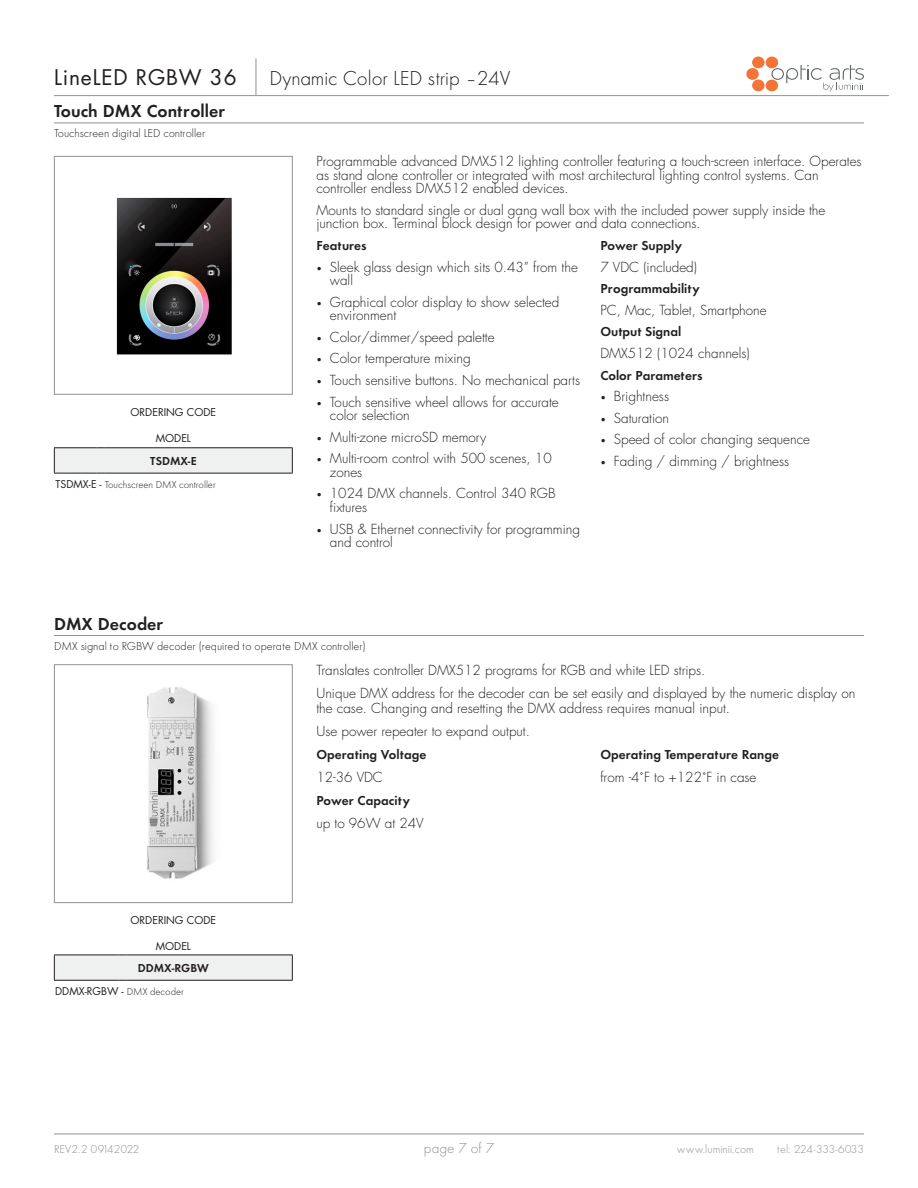
<style>
.page{position:relative;width:918px;height:1188px;background:#fff}
.page>*{position:absolute;margin:0;border:0;box-sizing:border-box;transform-origin:0 0}
.t1{font:21px "Futura Light DTC";color:#231f20}
.t2{font:21px "Futura";letter-spacing:.04em;color:#231f20}
.t3{font:18px "Futura Demi Bold DTC";color:#231f20}
.t4{font:15px "Futura Light DTC";color:#939191}
.t5{font:300 13.5px/13.5px "Futura";color:#231f20}
.t6{font:13.5px/23.1px "Futura Demi Bold DTC";color:#231f20}
.t7{font:12px "Futura Light DTC";color:#231f20}
.t8{font:12px "Futura Demi Bold DTC";color:#231f20}
.t9{font:12px "Futura Light DTC";letter-spacing:-.05em;color:#939191}
.t10{font:12px "Futura Light DTC";color:#939191}
.t11{font:12px "Futura Light DTC";letter-spacing:-.02em;color:#939191}
.t12{font:10.5px "Futura";color:#231f20}
.t13{font:10.5px "Futura Light DTC";color:#231f20}
.s1{font-family:"Futura"}
.s2{font-size:9px}
.s3{font-family:"Futura Demi Bold DTC";font-weight:400}
.s4{font-family:"Futura";font-weight:300}
.s5{font-family:"Futura Light DTC"}
</style>
<div class="page">
<hr style="left:54px;top:635px;width:810px;height:1px;background:#939191">
<img style="left:147px;top:687px;width:67px;height:192px">
<div style="left:54px;top:664px;width:239px;height:239px;border:1px solid #939191"></div>
<div style="left:54px;top:955px;width:238px;height:25px;background:#eff0f0"></div>
<hr style="left:54px;top:955px;width:65px;height:1px;background:#231f20">
<hr style="left:127px;top:955px;width:166px;height:1px;background:#231f20">
<svg style="left:54px;top:955px;width:1px;height:25px"></svg>
<svg style="left:292px;top:955px;width:1px;height:25px"></svg>
<hr style="left:54px;top:980px;width:65px;height:1px;background:#231f20">
<hr style="left:127px;top:980px;width:166px;height:1px;background:#231f20">
<hr style="left:54px;top:123px;width:810px;height:1px;background:#939191">
<img style="left:116px;top:197px;width:116px;height:158px">
<div style="left:54px;top:156px;width:239px;height:239px;border:1px solid #939191"></div>
<div style="left:54px;top:448px;width:238px;height:25px;background:#eff0f0"></div>
<hr style="left:54px;top:447px;width:43px;height:1px;background:#231f20">
<hr style="left:105px;top:447px;width:188px;height:1px;background:#231f20">
<svg style="left:54px;top:448px;width:1px;height:25px"></svg>
<svg style="left:292px;top:448px;width:1px;height:25px"></svg>
<hr style="left:54px;top:473px;width:43px;height:1px;background:#231f20">
<hr style="left:105px;top:473px;width:188px;height:1px;background:#231f20">
<hr style="left:54px;top:1134px;width:810px;height:1px;background:#939191">
<svg style="left:746px;top:57px;width:118px;height:35px"></svg>
<hr style="left:256px;top:58px;width:1px;height:37px;background:#939191">
<hr style="left:54px;top:95px;width:202px;height:1px;background:#939191">
<hr style="left:256px;top:95px;width:633px;height:1px;background:#939191">
<h1 class="t2" style="left:54px;top:63px;width:184px">LineLED RGBW 36</h1>
<h1 class="t1" style="left:269px;top:67px;width:243px">Dynamic Color LED strip – 24V</h1>
<p class="t3" style="left:54px;top:101px;width:172px">Touch DMX Controller</p>
<p class="t7" style="left:54px;top:127px;width:153px">Touchscreen digital LED controller</p>
<p class="t12" style="left:131px;top:405px;width:87px">ORDERING CODE</p>
<p class="t12" style="left:156px;top:431px;width:37px">MODEL</p>
<p class="t8" style="left:150px;top:454px;width:48px">TSDMX-E</p>
<p class="t13" style="left:56px;top:479px;width:162px"><span class="s1">TSDMX-E -</span> Touchscreen DMX controller</p>
<p class="t5" style="left:316px;top:155px;width:547px">Programmable advanced DMX512 lighting controller featuring a touch-screen interface. Operates as stand alone controller or integrated with most architectural lighting control systems. Can controller endless DMX512 enabled devices.</p>
<p class="t5" style="left:316px;top:203px;width:511px">Mounts to standard single or dual gang wall box with the included power supply inside the junction box. Terminal block design for power and data connections.</p>
<p class="t6" style="left:316px;top:234px;width:52px">Features</p>
<p class="t5" style="left:330px;top:260px;width:249px;text-indent:-14px"><span class="s2">•</span> Sleek glass design which sits 0.43” from the wall</p>
<p class="t5" style="left:330px;top:295px;width:231px;text-indent:-14px"><span class="s2">•</span> Graphical color display to show selected environment</p>
<p class="t5" style="left:316px;top:330px;width:180px"><span class="s2">•</span> Color/dimmer/speed palette</p>
<p class="t5" style="left:316px;top:352px;width:156px"><span class="s2">•</span> Color temperature mixing</p>
<p class="t5" style="left:316px;top:374px;width:265px"><span class="s2">•</span> Touch sensitive buttons. No mechanical parts</p>
<p class="t5" style="left:330px;top:395px;width:230px;text-indent:-14px"><span class="s2">•</span> Touch sensitive wheel allows for accurate color selection</p>
<p class="t5" style="left:316px;top:430px;width:171px"><span class="s2">•</span> Multi-zone microSD memory</p>
<p class="t5" style="left:330px;top:452px;width:223px;text-indent:-14px"><span class="s2">•</span> Multi-room control with 500 scenes, 10 zones</p>
<p class="t5" style="left:330px;top:487px;width:227px;text-indent:-14px"><span class="s2">•</span> 1024 DMX channels. Control 340 RGB fixtures</p>
<p class="t5" style="left:330px;top:522px;width:252px;text-indent:-14px"><span class="s2">•</span> USB &amp; Ethernet connectivity for programming and control</p>
<p class="t5" style="left:600px;top:235px;width:168px;line-height:21.6px"><span class="s3">Power Supply<br></span>7 VDC (included)<br><span class="s3">Programmability<br></span>PC, Mac, Tablet, Smartphone<br><span class="s3">Output Signal<br></span>DMX512 (1024 channels)<br><span class="s3">Color Parameters</span></p>
<p class="t5" style="left:600px;top:390px;width:70px"><span class="s2">•</span> Brightness</p>
<p class="t5" style="left:600px;top:411px;width:70px"><span class="s2">•</span> Saturation</p>
<p class="t5" style="left:600px;top:433px;width:211px"><span class="s2">•</span> Speed of color changing sequence</p>
<p class="t5" style="left:600px;top:455px;width:190px"><span class="s2">•</span> Fading / dimming / brightness</p>
<p class="t3" style="left:54px;top:613px;width:111px">DMX Decoder</p>
<p class="t7" style="left:54px;top:639px;width:313px">DMX signal to RGBW decoder (required to operate DMX controller)</p>
<p class="t5" style="left:316px;top:658px;width:540px;line-height:23.1px">Translates controller DMX512 programs for RGB and white LED strips.<br>Unique DMX address for the decoder can be set easily and displayed by the numeric display on</p>
<p class="t5" style="left:316px;top:697px;width:415px;line-height:23.1px">the case. Changing and resetting the DMX address requires manual input.<br>Use power repeater to expand output.<br><span class="s3">Operating Voltage<br></span>12-36 VDC<br><span class="s3">Power Capacity<br></span>up to 96W at 24V</p>
<p class="t6" style="left:600px;top:743px;width:180px">Operating Temperature Range <span class="s4">from -4˚F to +122˚F in case</span></p>
<p class="t12" style="left:131px;top:912px;width:87px">ORDERING CODE</p>
<p class="t12" style="left:156px;top:938px;width:37px">MODEL</p>
<p class="t8" style="left:138px;top:961px;width:73px">DDMX-RGBW</p>
<p class="t12" style="left:55px;top:984px;width:130px">DDMX-RGBW - <span class="s5">DMX decoder</span></p>
<p class="t11" style="left:54px;top:1142px;width:87px">REV2.2 09142022</p>
<p class="t4" style="left:424px;top:1140px;width:72px">page 7 of 7</p>
<p class="t10" style="left:677px;top:1142px;width:78px">www.luminii.com</p>
<p class="t9" style="left:777px;top:1142px;width:88px">tel: 224-333-6033</p>
</div>
